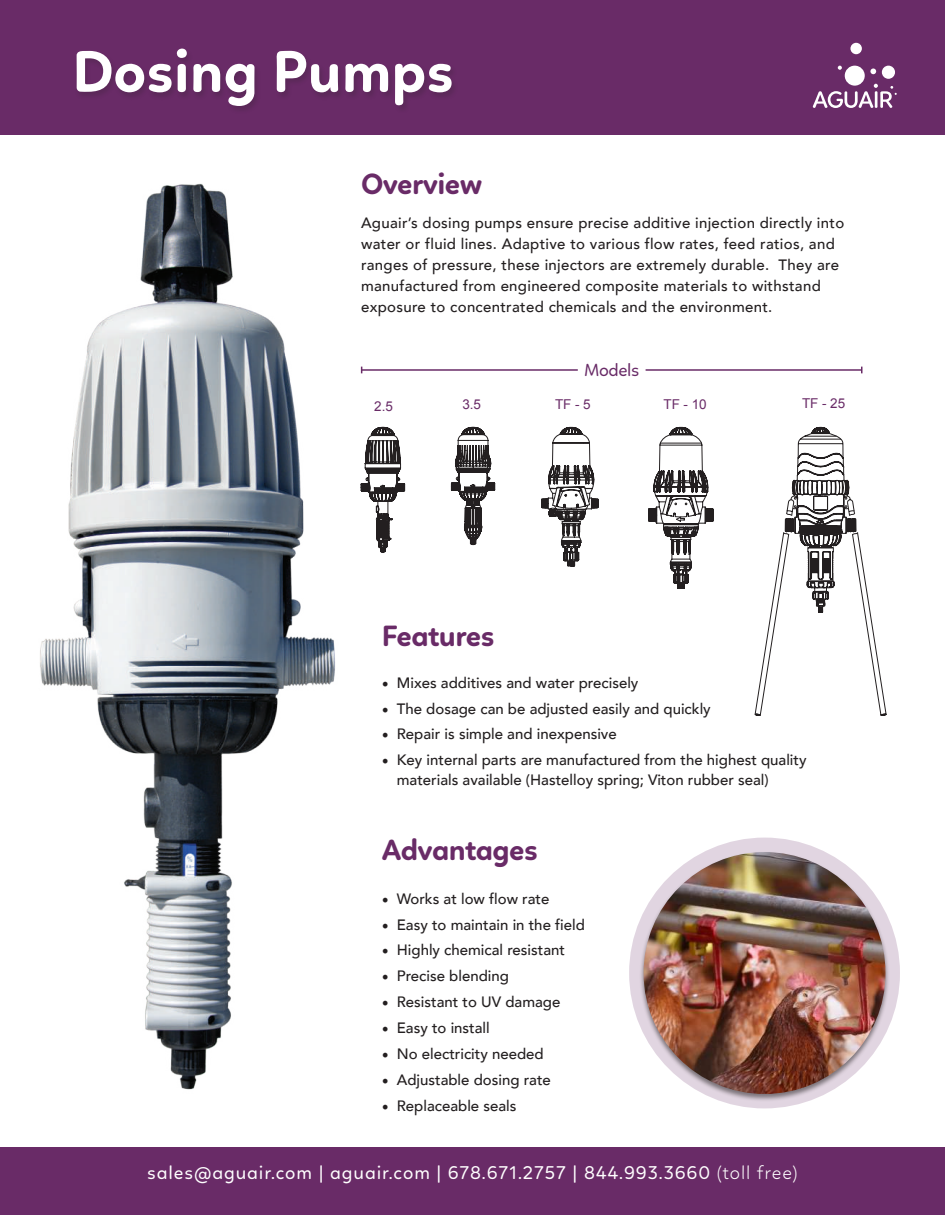
<style>
.page{position:relative;width:945px;height:1215px;background:#fff}
.page>*{position:absolute;margin:0;border:0;box-sizing:border-box;transform-origin:0 0}
.t1{font:700 60px "Linotte";color:#fff}
.t2{font:700 30px "Linotte";letter-spacing:-.02em;color:#692b67}
.t3{font:18.9px "Linotte";letter-spacing:.05em;color:#fff}
.t4{font:18px "Linotte";letter-spacing:-.02em;color:#692b67}
.t5{font:500 15px/19.2px "Avenir";color:#231f20}
.t6{font:500 15px/21px "Avenir";letter-spacing:.02em;color:#231f20}
.t7{font:13.5px "Arial";letter-spacing:-.005em;color:#692b67}
.s1{font-family:"Minion Pro";font-weight:400;font-size:18px}
.s2{font-weight:300}
</style>
<div class="page">
<div style="left:0;top:1148px;width:945px;height:67px;background:#692b67"></div>
<div style="left:629px;top:838px;width:271px;height:270px;background:#e1d5e1;border-radius:50%"></div>
<div style="left:0;top:0;width:945px;height:135px;background:#692b67"></div>
<svg style="left:870px;top:69px;width:6px;height:5px"></svg>
<svg style="left:838px;top:66px;width:4px;height:4px"></svg>
<div style="left:882px;top:66px;width:13px;height:13px;background:#fff;border-radius:50%"></div>
<div style="left:850px;top:43px;width:12px;height:11px;background:#fff;border-radius:50%"></div>
<div style="left:845px;top:66px;width:20px;height:20px;background:#fff;border-radius:50%"></div>
<svg style="left:813px;top:84px;width:84px;height:24px"></svg>
<img style="left:40px;top:183px;width:323px;height:907px">
<svg style="left:755px;top:426px;width:131px;height:290px"></svg>
<svg style="left:361px;top:423px;width:44px;height:130px"></svg>
<svg style="left:541px;top:427px;width:57px;height:139px"></svg>
<svg style="left:648px;top:427px;width:66px;height:162px"></svg>
<svg style="left:451px;top:427px;width:44px;height:119px"></svg>
<hr style="left:646px;top:369px;width:216px;height:2px;background:#692b67">
<hr style="left:362px;top:369px;width:216px;height:2px;background:#692b67">
<div style="left:639px;top:851px;width:251px;height:251px;background:#231f20;opacity:.54"></div>
<img style="left:644px;top:852px;width:242px;height:242px;border-radius:121px">
<h1 class="t1" style="left:72px;top:36px;width:383px">Dosing Pumps</h1>
<h2 class="t2" style="left:361px;top:166px;width:123px">Overview</h2>
<p class="t6" style="left:361px;top:212px;width:485px">Aguair’s dosing pumps ensure precise additive injection directly into water or fluid lines. Adaptive to various flow rates, feed ratios, and ranges of pressure, these injectors are extremely durable. They are manufactured from engineered composite materials to withstand exposure to concentrated chemicals and the environment.</p>
<p class="t4" style="left:584px;top:359px;width:57px">Models</p>
<p class="t7" style="left:374px;top:397px;width:20px">2.5</p>
<p class="t7" style="left:463px;top:395px;width:20px">3.5</p>
<p class="t7" style="left:555px;top:395px;width:37px">TF - 5</p>
<p class="t7" style="left:664px;top:395px;width:45px">TF - 10</p>
<p class="t7" style="left:802px;top:395px;width:45px">TF - 25</p>
<h2 class="t2" style="left:382px;top:618px;width:114px">Features</h2>
<p class="t5" style="left:382px;top:672px;width:258px"><span class="s1">•</span> Mixes additives and water precisely</p>
<p class="t5" style="left:382px;top:698px;width:330px"><span class="s1">•</span> The dosage can be adjusted easily and quickly</p>
<p class="t5" style="left:382px;top:724px;width:236px"><span class="s1">•</span> Repair is simple and inexpensive</p>
<p class="t5" style="left:397px;top:750px;width:411px;text-indent:-15px"><span class="s1">•</span> Key internal parts are manufactured from the highest quality materials available (Hastelloy spring; Viton rubber seal)</p>
<h2 class="t2" style="left:382px;top:832px;width:157px">Advantages</h2>
<p class="t5" style="left:382px;top:888px;width:169px"><span class="s1">•</span> Works at low flow rate</p>
<p class="t5" style="left:382px;top:914px;width:205px"><span class="s1">•</span> Easy to maintain in the field</p>
<p class="t5" style="left:382px;top:940px;width:185px"><span class="s1">•</span> Highly chemical resistant</p>
<p class="t5" style="left:382px;top:966px;width:129px"><span class="s1">•</span> Precise blending</p>
<p class="t5" style="left:382px;top:992px;width:180px"><span class="s1">•</span> Resistant to UV damage</p>
<p class="t5" style="left:382px;top:1018px;width:110px"><span class="s1">•</span> Easy to install</p>
<p class="t5" style="left:382px;top:1044px;width:163px"><span class="s1">•</span> No electricity needed</p>
<p class="t5" style="left:382px;top:1070px;width:171px"><span class="s1">•</span> Adjustable dosing rate</p>
<p class="t5" style="left:382px;top:1096px;width:136px"><span class="s1">•</span> Replaceable seals</p>
<p class="t3" style="left:147px;top:1162px;width:652px">sales@aguair.com | aguair.com | 678.671.2757 | 844.993.3660 <span class="s2">(toll free)</span></p>
</div>
